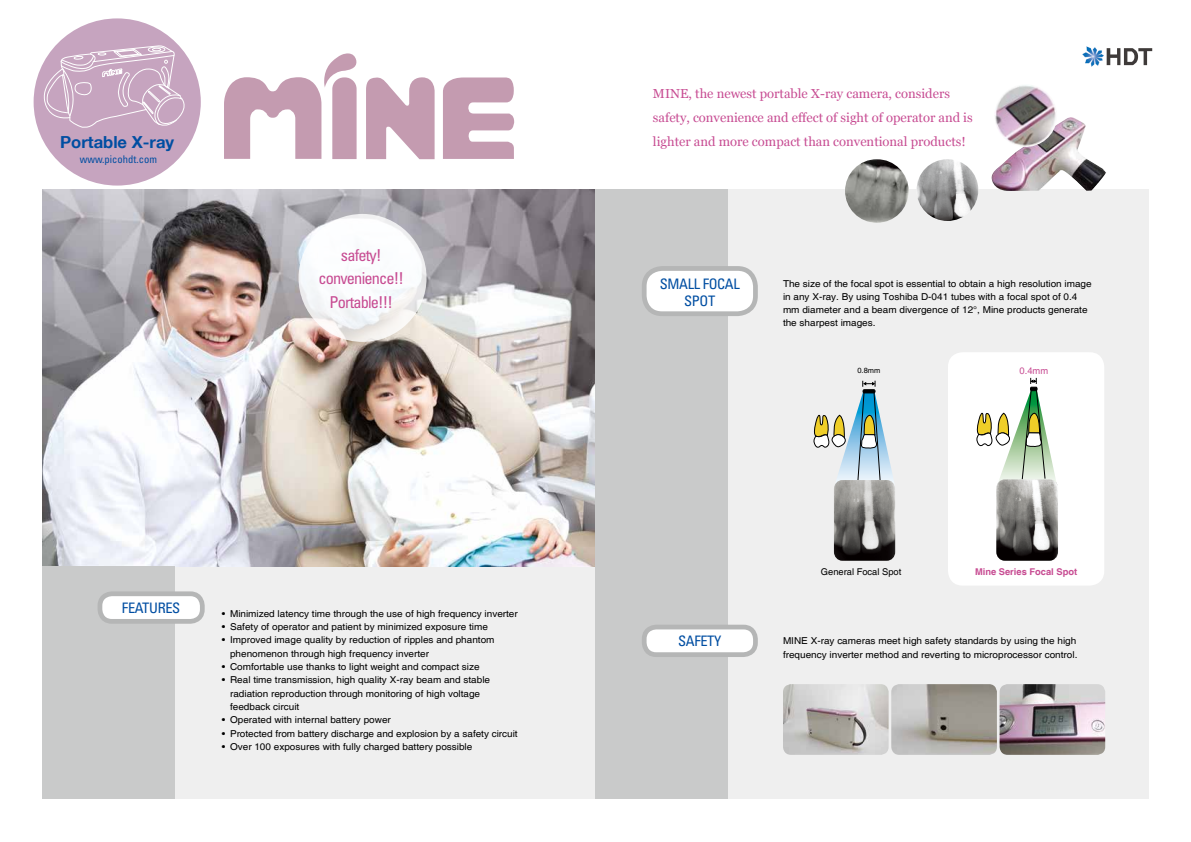
<style>
.page{position:relative;width:1191px;height:842px;background:#fff}
.page>*{position:absolute;margin:0;border:0;box-sizing:border-box;transform-origin:0 0}
.t1{font:700 16.6px "Helvetica 75";color:#004ea2}
.t2{font:condensed 16.4px/23.8px "Univers";letter-spacing:-.05em;color:#c74b92;text-align:center}
.t3{font:condensed 14.5px/17.4px "Univers";letter-spacing:-.025em;color:#004ea2;text-align:center}
.t4{font:13px/24px "Vani";color:#c74b92}
.t5{font:condensed 10.6px "Univers";color:#004ea2}
.t6{font:9.5px/13.3px "Helvetica";color:#000;scale:1.05 1}
.t7{font:9.4px "Helvetica";color:#c74b92}
.t8{font:700 9.3px "Helvetica";color:#c74b92}
.t9{font:9.3px "Helvetica";color:#000}
.t10{font:7.5px "Helvetica";color:#000}
</style>
<div class="page">
<div style="left:43px;top:189px;width:1105px;height:610px;background:#efefef"></div>
<img style="left:43px;top:189px;width:552px;height:377px">
<div style="left:43px;top:566px;width:132px;height:233px;background:#c9caca"></div>
<img style="left:991px;top:117px;width:115px;height:74px">
<img style="left:993px;top:85px;width:65px;height:63px">
<svg style="left:366px;top:77px;width:68px;height:82px"></svg>
<svg style="left:443px;top:78px;width:71px;height:81px"></svg>
<svg style="left:224px;top:53px;width:133px;height:106px"></svg>
<svg style="left:1106px;top:48px;width:46px;height:17px"></svg>
<img style="left:1082px;top:46px;width:21px;height:21px">
<div style="left:34px;top:18px;width:167px;height:168px;background:#c6a4bf;border-radius:50%"></div>
<svg style="left:42px;top:44px;width:149px;height:84px"></svg>
<div style="left:100px;top:594px;width:102px;height:27px;background:#fff;border-radius:12px"></div>
<div style="left:98px;top:591px;width:107px;height:33px;border:5px solid #b5b6b6;border-radius:12px"></div>
<div style="left:300px;top:216px;width:125px;height:124px;background:#fff;border-radius:50%"></div>
<div style="left:298px;top:214px;width:128px;height:128px;border:4px solid #fff;border-radius:50%"></div>
<div style="left:596px;top:189px;width:132px;height:610px;background:#c9caca"></div>
<div style="left:948px;top:352px;width:156px;height:234px;background:#fff;border-radius:15px"></div>
<img style="left:834px;top:488px;width:61px;height:73px">
<svg style="left:813px;top:381px;width:82px;height:107px"></svg>
<img style="left:996px;top:484px;width:62px;height:77px">
<svg style="left:976px;top:378px;width:81px;height:108px"></svg>
<img style="left:783px;top:684px;width:105px;height:71px">
<img style="left:891px;top:684px;width:106px;height:71px">
<img style="left:999px;top:684px;width:106px;height:71px">
<div style="left:644px;top:268px;width:111px;height:46px;background:#fff;border-radius:18px"></div>
<div style="left:642px;top:266px;width:116px;height:50px;border:5px solid #b5b6b6;border-radius:18px"></div>
<div style="left:644px;top:627px;width:111px;height:28px;background:#fff;border-radius:12px"></div>
<div style="left:642px;top:625px;width:116px;height:32px;border:5px solid #b5b6b6;border-radius:12px"></div>
<img style="left:845px;top:159px;width:63px;height:64px;border-radius:32px">
<img style="left:916px;top:159px;width:62px;height:62px;border-radius:31px">
<h3 class="t4" style="left:653px;top:81px;width:321px">MINE, the newest portable X-ray camera, considers safety, convenience and effect of sight of operator and is</h3>
<h1 class="t1" style="left:60px;top:132px;width:116px">Portable X-ray</h1>
<h3 class="t4" style="left:653px;top:129px;width:314px">lighter and more compact than conventional products!</h3>
<p class="t5" style="left:80px;top:153px;width:79px">www.picohdt.com</p>
<h2 class="t2" style="left:318px;top:243px;width:87px">safety! convenience!!<br>Portable!!!</h2>
<h3 class="t3" style="left:122px;top:599px;width:60px">FEATURES</h3>
<p class="t6" style="left:222px;top:607px;width:283px">• Minimized latency time through the use of high frequency inverter</p>
<p class="t6" style="left:222px;top:620px;width:255px">• Safety of operator and patient by minimized exposure time</p>
<p class="t6" style="left:230px;top:634px;width:253px;text-indent:-8px">• Improved image quality by reduction of ripples and phantom phenomenon through high frequency inverter</p>
<p class="t6" style="left:222px;top:660px;width:247px">• Comfortable use thanks to light weight and compact size</p>
<p class="t6" style="left:230px;top:674px;width:249px;text-indent:-8px">• Real time transmission, high quality X-ray beam and stable radiation reproduction through monitoring of high voltage feedback circuit</p>
<p class="t6" style="left:222px;top:713px;width:162px">• Operated with internal battery power</p>
<p class="t6" style="left:222px;top:727px;width:283px">• Protected from battery discharge and explosion by a safety circuit</p>
<p class="t6" style="left:222px;top:740px;width:240px">• Over 100 exposures with fully charged battery possible</p>
<h3 class="t3" style="left:660px;top:275px;width:81px">SMALL FOCAL<br>SPOT</h3>
<p class="t6" style="left:783px;top:277px;width:295px">The size of the focal spot is essential to obtain a high resolution image in any X-ray. By using Toshiba D-041 tubes with a focal spot of 0.4 mm diameter and a beam divergence of 12°, Mine products generate the sharpest images.</p>
<p class="t10" style="left:857px;top:366px;width:24px">0.8mm</p>
<p class="t7" style="left:1019px;top:366px;width:30px">0.4mm</p>
<h3 class="t3" style="left:678px;top:632px;width:45px">SAFETY</h3>
<p class="t9" style="left:821px;top:566px;width:82px">General Focal Spot</p>
<p class="t8" style="left:975px;top:566px;width:104px">Mine Series Focal Spot</p>
<p class="t6" style="left:783px;top:635px;width:282px">MINE X-ray cameras meet high safety standards by using the high frequency inverter method and reverting to microprocessor control.</p>
</div>
